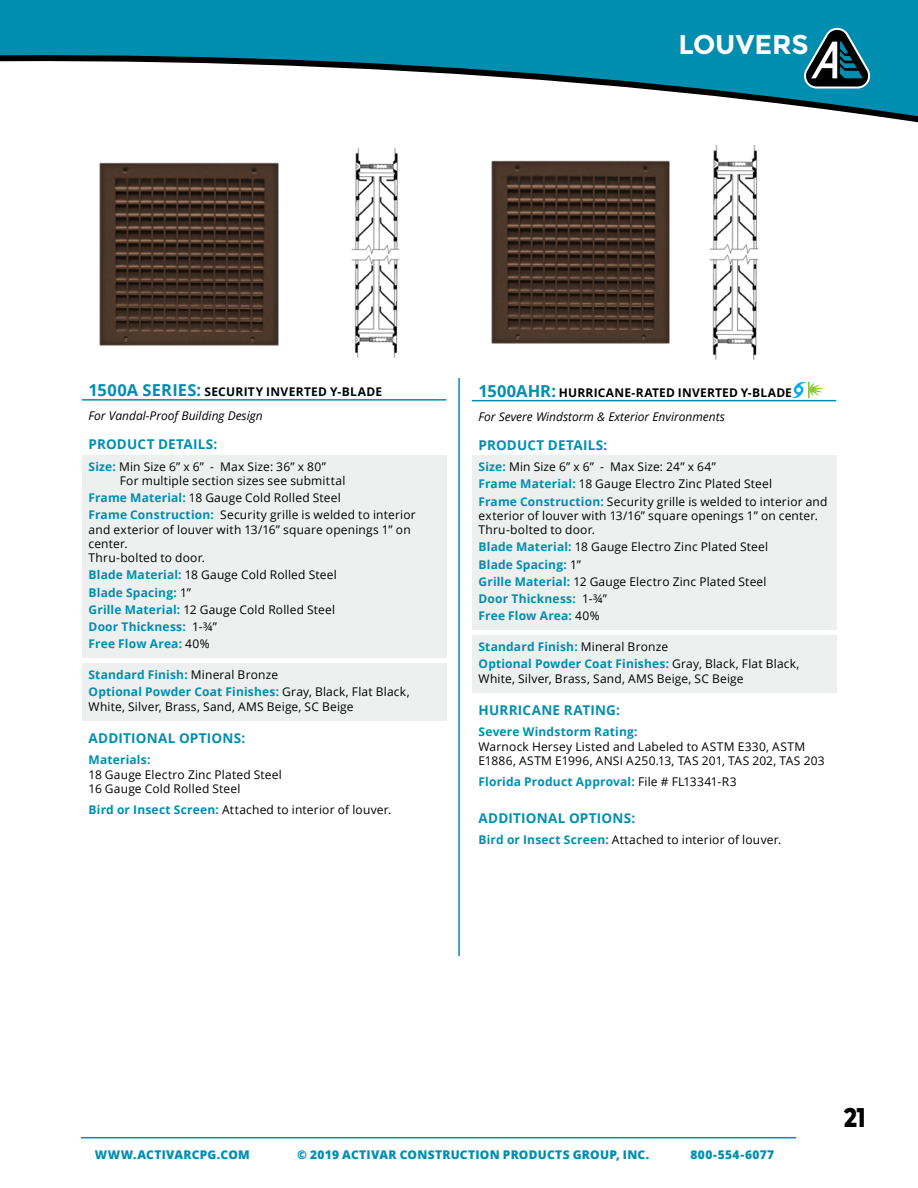
<style>
.page{position:relative;width:918px;height:1188px;background:#fff}
.page>*{position:absolute;margin:0;border:0;box-sizing:border-box;transform-origin:0 0}
.t1{font:700 27px "Montserrat";color:#fff}
.t2{font:800 27px "Montserrat";color:#000;scale:.8 1}
.t3{font:700 13.5px "Open Sans";letter-spacing:.015em;color:#008eb0}
.t4{font:12px/14.4px "Open Sans";letter-spacing:.015em;color:#000}
.t5{font:700 12px/17.1px "Open Sans";letter-spacing:.015em;color:#008eb0}
.t6{font:italic 12px/23.9px "Open Sans";color:#000}
.t7{font:800 12px "Open Sans";letter-spacing:.02em;color:#008eb0}
.s1{font-weight:700;font-style:normal;font-size:16.5px;color:#008eb0}
.s2{font-weight:700;font-style:normal}
.s3{font-weight:700;color:#008eb0}
.s4{font-weight:400;color:#000}
</style>
<div class="page">
<svg style="left:0;top:0;width:918px;height:119px;fill:#008eb0"></svg>
<hr style="left:81px;top:1137px;width:715px;height:1px;background:#008eb0">
<svg style="left:803px;top:28px;width:68px;height:61px;background:#2f6977"></svg>
<hr style="left:472px;top:400px;width:364px;height:1px;background:#008eb0">
<svg style="left:792px;top:382px;width:31px;height:16px"></svg>
<div style="left:472px;top:455px;width:364px;height:26px;background:#eeefef"></div>
<div style="left:472px;top:473px;width:364px;height:25px;background:#eeefef"></div>
<div style="left:472px;top:490px;width:364px;height:54px;background:#eeefef"></div>
<div style="left:472px;top:536px;width:364px;height:25px;background:#eeefef"></div>
<div style="left:472px;top:553px;width:364px;height:25px;background:#eeefef"></div>
<div style="left:472px;top:570px;width:364px;height:25px;background:#eeefef"></div>
<div style="left:472px;top:587px;width:364px;height:25px;background:#eeefef"></div>
<div style="left:472px;top:604px;width:364px;height:26px;background:#eeefef"></div>
<div style="left:472px;top:635px;width:364px;height:26px;background:#eeefef"></div>
<div style="left:472px;top:653px;width:364px;height:40px;background:#eeefef"></div>
<hr style="left:82px;top:399px;width:364px;height:2px;background:#008eb0">
<div style="left:82px;top:455px;width:364px;height:40px;background:#eeefef"></div>
<div style="left:82px;top:486px;width:364px;height:26px;background:#eeefef"></div>
<div style="left:82px;top:503px;width:364px;height:69px;background:#eeefef"></div>
<div style="left:82px;top:564px;width:364px;height:25px;background:#eeefef"></div>
<div style="left:82px;top:581px;width:364px;height:25px;background:#eeefef"></div>
<div style="left:82px;top:598px;width:364px;height:25px;background:#eeefef"></div>
<div style="left:82px;top:615px;width:364px;height:25px;background:#eeefef"></div>
<div style="left:82px;top:632px;width:364px;height:26px;background:#eeefef"></div>
<div style="left:82px;top:663px;width:364px;height:26px;background:#eeefef"></div>
<div style="left:82px;top:681px;width:364px;height:40px;background:#eeefef"></div>
<img style="left:709px;top:144px;width:50px;height:216px">
<img style="left:351px;top:148px;width:49px;height:210px">
<img style="left:491px;top:160px;width:179px;height:184px">
<img style="left:99px;top:162px;width:180px;height:184px">
<hr style="left:458px;top:378px;width:2px;height:578px;background:#008eb0">
<h1 class="t1" style="left:678px;top:28px;width:132px">LOUVERS</h1>
<p class="t6" style="left:89px;top:379px;width:295px"><span class="s1">1500A SERIES:</span> <span class="s2">SECURITY INVERTED Y-BLADE<br></span>For Vandal-Proof Building Design</p>
<p class="t3" style="left:89px;top:435px;width:130px">PRODUCT DETAILS:</p>
<p class="t4" style="left:120px;top:459px;width:227px;text-indent:-31px"><span class="s3">Size:</span> Min Size 6” x 6” - Max Size: 36” x 80”<br>For multiple section sizes see submittal</p>
<p class="t4" style="left:89px;top:489px;width:329px;line-height:17.1px"><span class="s3">Frame Material:</span> 18 Gauge Cold Rolled Steel<br><span class="s3">Frame Construction:</span> Security grille is welded to interior</p>
<p class="t4" style="left:89px;top:522px;width:324px">and exterior of louver with 13/16” square openings 1” on center.<br>Thru-bolted to door.</p>
<p class="t5" style="left:89px;top:566px;width:250px">Blade Material: <span class="s4">18 Gauge Cold Rolled Steel<br></span>Blade Spacing: <span class="s4">1”<br></span>Grille Material: <span class="s4">12 Gauge Cold Rolled Steel<br></span>Door Thickness: <span class="s4">1-¾”<br></span>Free Flow Area: <span class="s4">40%</span></p>
<p class="t5" style="left:89px;top:666px;width:323px">Standard Finish: <span class="s4">Mineral Bronze<br></span>Optional Powder Coat Finishes: <span class="s4">Gray, Black, Flat Black,</span></p>
<p class="t4" style="left:89px;top:699px;width:267px">White, Silver, Brass, Sand, AMS Beige, SC Beige</p>
<p class="t3" style="left:89px;top:729px;width:158px">ADDITIONAL OPTIONS:</p>
<p class="t5" style="left:89px;top:751px;width:63px">Materials:</p>
<p class="t4" style="left:89px;top:767px;width:195px">18 Gauge Electro Zinc Plated Steel<br>16 Gauge Cold Rolled Steel</p>
<p class="t4" style="left:89px;top:803px;width:304px"><span class="s3">Bird or Insect Screen:</span> Attached to interior of louver.</p>
<p class="t6" style="left:479px;top:380px;width:315px"><span class="s1">1500AHR:</span> <span class="s2">HURRICANE-RATED INVERTED Y-BLADE<br></span>For Severe Windstorm &amp; Exterior Environments</p>
<p class="t3" style="left:479px;top:436px;width:130px">PRODUCT DETAILS:</p>
<p class="t4" style="left:479px;top:458px;width:351px;line-height:17.1px"><span class="s3">Size:</span> Min Size 6” x 6” - Max Size: 24” x 64”<br><span class="s3">Frame Material:</span> 18 Gauge Electro Zinc Plated Steel<br><span class="s3">Frame Construction:</span> Security grille is welded to interior and</p>
<p class="t4" style="left:479px;top:508px;width:341px">exterior of louver with 13/16” square openings 1” on center.<br>Thru-bolted to door.</p>
<p class="t5" style="left:479px;top:538px;width:291px">Blade Material: <span class="s4">18 Gauge Electro Zinc Plated Steel<br></span>Blade Spacing: <span class="s4">1”<br></span>Grille Material: <span class="s4">12 Gauge Electro Zinc Plated Steel<br></span>Door Thickness: <span class="s4">1-¾”<br></span>Free Flow Area: <span class="s4">40%</span></p>
<p class="t5" style="left:479px;top:638px;width:323px">Standard Finish: <span class="s4">Mineral Bronze<br></span>Optional Powder Coat Finishes: <span class="s4">Gray, Black, Flat Black,</span></p>
<p class="t4" style="left:479px;top:671px;width:267px">White, Silver, Brass, Sand, AMS Beige, SC Beige</p>
<p class="t3" style="left:479px;top:701px;width:143px">HURRICANE RATING:</p>
<p class="t5" style="left:479px;top:723px;width:161px">Severe Windstorm Rating:</p>
<p class="t4" style="left:479px;top:739px;width:348px">Warnock Hersey Listed and Labeled to ASTM E330, ASTM<br>E1886, ASTM E1996, ANSI A250.13, TAS 201, TAS 202, TAS 203</p>
<p class="t5" style="left:479px;top:773px;width:260px">Florida Product Approval: <span class="s4">File # FL13341-R3</span></p>
<p class="t3" style="left:479px;top:808px;width:158px">ADDITIONAL OPTIONS:</p>
<p class="t4" style="left:479px;top:832px;width:304px"><span class="s3">Bird or Insect Screen:</span> Attached to interior of louver.</p>
<p class="t7" style="left:95px;top:1145px;width:157px">WWW.ACTIVARCPG.COM</p>
<p class="t7" style="left:297px;top:1145px;width:354px">© 2019 ACTIVAR CONSTRUCTION PRODUCTS GROUP, INC.</p>
<p class="t7" style="left:690px;top:1145px;width:85px">800-554-6077</p>
<h1 class="t2" style="left:844px;top:1097px;width:29px">21</h1>
</div>
